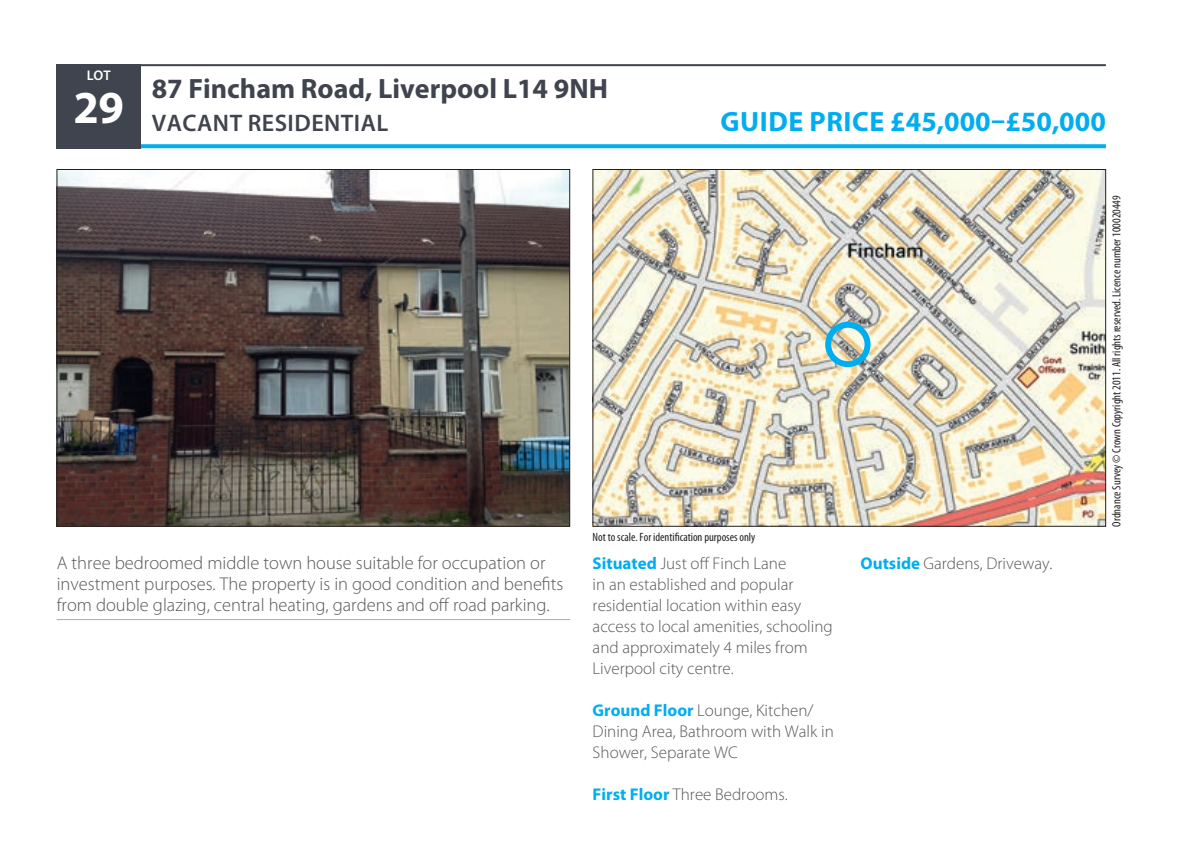
<style>
.page{position:relative;width:1191px;height:848px;background:#fff}
.page>*{position:absolute;margin:0;border:0;box-sizing:border-box;transform-origin:0 0}
.t1{font:700 28px "Myriad Pro";color:#40444e}
.t2{font:700 28px "Myriad Pro";letter-spacing:.02em;color:#00aeef}
.t3{font:600 24px "Myriad Pro";letter-spacing:.02em;color:#40444e}
.t4{font:300 18.4px/21px "Myriad Pro";color:#57585a}
.t5{font:300 17px/21px "Myriad Pro";color:#57585a}
.t6{font:600 14px "Myriad Pro";color:#fff}
.t7{font:condensed 12px "Myriad Pro";color:#231f20}
.s1{font-weight:700;color:#00aeef}
</style>
<div class="page">
<svg style="left:141px;top:144px;width:965px;height:4px;background:#0eb2ef"></svg>
<div style="left:57px;top:64px;width:84px;height:84px;background:#40444e"></div>
<hr style="left:57px;top:64px;width:1049px;height:2px;background:#40444e">
<img style="left:594px;top:171px;width:510px;height:353px">
<div style="left:825px;top:322px;width:45px;height:45px;border:6px solid #00aeef;border-radius:50%"></div>
<img style="left:59px;top:171px;width:509px;height:353px">
<hr style="left:57px;top:619px;width:513px;height:1px;background:#a8a9ad">
<p class="t6" style="left:87px;top:67px;width:26px">LOT</p>
<h1 class="t1" style="left:152px;top:70px;width:458px">87 Fincham Road, Liverpool L14 9NH</h1>
<h2 class="t3" style="left:73px;top:108px;width:316px"><sup>29</sup> VACANT RESIDENTIAL</h2>
<h1 class="t2" style="left:720px;top:103px;width:387px">GUIDE PRICE £45,000–£50,000</h1>
<p class="t7" style="left:1109px;top:526px;width:333px;rotate:-90deg">Ordnance Survey © Crown Copyright 2011. All rights reserved. Licence number 100020449</p>
<p class="t7" style="left:592px;top:530px;width:164px">Not to scale. For identification purposes only</p>
<p class="t5" style="left:592px;top:552px;width:242px"><span class="s1">Situated</span> Just off Finch Lane<br>in an established and popular residential location within easy access to local amenities, schooling and approximately 4 miles from<br>Liverpool city centre.</p>
<p class="t5" style="left:592px;top:699px;width:243px"><span class="s1">Ground Floor</span> Lounge, Kitchen/<br>Dining Area, Bathroom with Walk in<br>Shower, Separate WC</p>
<p class="t5" style="left:592px;top:783px;width:196px"><span class="s1">First Floor</span> Three Bedrooms.</p>
<p class="t4" style="left:57px;top:551px;width:490px">A three bedroomed middle town house suitable for occupation or</p>
<p class="t5" style="left:860px;top:552px;width:193px"><span class="s1">Outside</span> Gardens, Driveway.</p>
<p class="t4" style="left:57px;top:572px;width:508px">investment purposes. The property is in good condition and benefits from double glazing, central heating, gardens and off road parking.</p>
</div>
